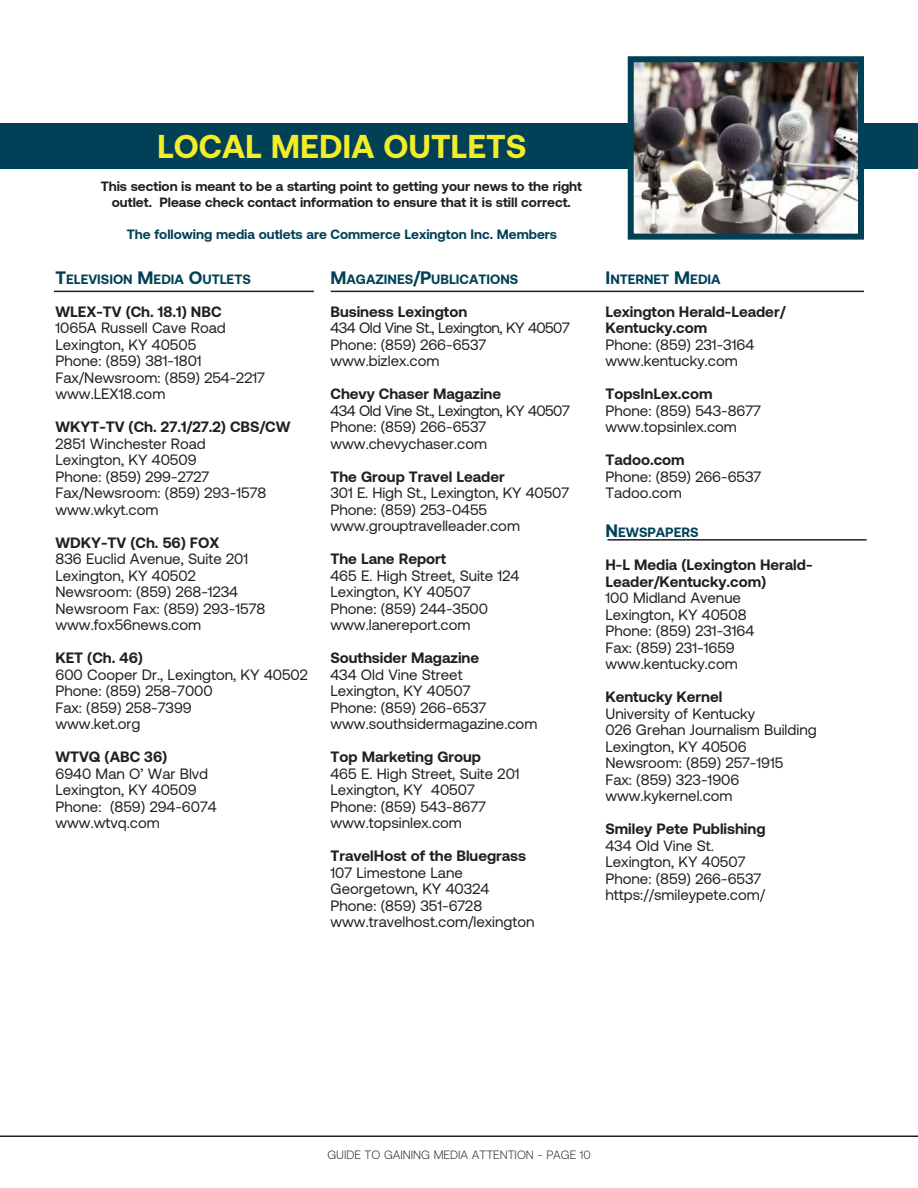
<style>
.page{position:relative;width:918px;height:1188px;background:#fff}
.page>*{position:absolute;margin:0;border:0;box-sizing:border-box;transform-origin:0 0}
.t1{font:700 33px "Aeonik";color:#f3ec28}
.t2{font:15px "Aeonik";color:#231f20}
.t3{font:700 15px/16.5px "Aeonik";color:#231f20}
.t4{font:15px "Aeonik";letter-spacing:-.03em;color:#231f20}
.t5{font:700 13.5px "Aeonik";color:#231f20}
.t6{font:700 13.5px "Aeonik";color:#004157}
.t7{font:300 12px "Aeonik";color:#231f20}
.s1{font-size:18px}
</style>
<div class="page">
<hr style="left:0;top:1135px;width:918px;height:2px;background:#231f20">
<div style="left:0;top:124px;width:918px;height:45px;background:#004157"></div>
<img style="left:635px;top:63px;width:222px;height:170px">
<div style="left:628px;top:56px;width:236px;height:184px;border:6px solid #004157"></div>
<hr style="left:54px;top:291px;width:260px;height:1px;background:#231f20">
<hr style="left:331px;top:291px;width:533px;height:1px;background:#231f20">
<hr style="left:608px;top:539px;width:259px;height:2px;background:#231f20">
<p class="t1" style="left:157px;top:135px;width:371px">LOCAL MEDIA OUTLETS</p>
<p class="t5" style="left:101px;top:181px;width:483px">This section is meant to be a starting point to getting your news to the right</p>
<p class="t5" style="left:112px;top:197px;width:461px">outlet. Please check contact information to ensure that it is still correct.</p>
<p class="t6" style="left:127px;top:229px;width:432px">The following media outlets are Commerce Lexington Inc. Members</p>
<p class="t6" style="left:56px;top:274px;width:197px"><span class="s1">T</span>ELEVISION <span class="s1">M</span>EDIA <span class="s1">O</span>UTLETS</p>
<p class="t3" style="left:56px;top:305px;width:168px">WLEX-TV (Ch. 18.1) NBC</p>
<p class="t2" style="left:56px;top:323px;width:172px">1065A Russell Cave Road</p>
<p class="t2" style="left:56px;top:339px;width:142px">Lexington, KY 40505</p>
<p class="t2" style="left:56px;top:356px;width:148px">Phone: (859) 381-1801</p>
<p class="t2" style="left:56px;top:372px;width:211px">Fax/Newsroom: (859) 254-2217</p>
<p class="t2" style="left:56px;top:389px;width:111px">www.LEX18.com</p>
<p class="t3" style="left:56px;top:420px;width:237px">WKYT-TV (Ch. 27.1/27.2) CBS/CW</p>
<p class="t2" style="left:56px;top:438px;width:152px">2851 Winchester Road</p>
<p class="t2" style="left:56px;top:455px;width:143px">Lexington, KY 40509</p>
<p class="t2" style="left:56px;top:471px;width:155px">Phone: (859) 299-2727</p>
<p class="t2" style="left:56px;top:488px;width:212px">Fax/Newsroom: (859) 293-1578</p>
<p class="t2" style="left:56px;top:504px;width:105px">www.wkyt.com</p>
<p class="t3" style="left:56px;top:536px;width:165px">WDKY-TV (Ch. 56) FOX</p>
<p class="t2" style="left:56px;top:554px;width:194px">836 Euclid Avenue, Suite 201</p>
<p class="t2" style="left:56px;top:570px;width:142px">Lexington, KY 40502</p>
<p class="t2" style="left:56px;top:587px;width:184px">Newsroom: (859) 268-1234</p>
<p class="t2" style="left:56px;top:603px;width:211px">Newsroom Fax: (859) 293-1578</p>
<p class="t2" style="left:56px;top:620px;width:147px">www.fox56news.com</p>
<p class="t3" style="left:56px;top:651px;width:89px">KET (Ch. 46)</p>
<p class="t2" style="left:56px;top:669px;width:254px">600 Cooper Dr., Lexington, KY 40502</p>
<p class="t2" style="left:56px;top:686px;width:159px">Phone: (859) 258-7000</p>
<p class="t2" style="left:56px;top:702px;width:138px">Fax: (859) 258-7399</p>
<p class="t2" style="left:56px;top:719px;width:87px">www.ket.org</p>
<p class="t3" style="left:56px;top:750px;width:113px">WTVQ (ABC 36)</p>
<p class="t2" style="left:56px;top:768px;width:154px">6940 Man O’ War Blvd</p>
<p class="t2" style="left:56px;top:785px;width:143px">Lexington, KY 40509</p>
<p class="t2" style="left:56px;top:801px;width:163px">Phone: (859) 294-6074</p>
<p class="t2" style="left:56px;top:818px;width:106px">www.wtvq.com</p>
<p class="t6" style="left:331px;top:274px;width:189px"><span class="s1">M</span>AGAZINES<span class="s1">/P</span>UBLICATIONS</p>
<p class="t3" style="left:331px;top:305px;width:138px">Business Lexington</p>
<p class="t4" style="left:331px;top:323px;width:241px">434 Old Vine St., Lexington, KY 40507</p>
<p class="t2" style="left:331px;top:339px;width:157px">Phone: (859) 266-6537</p>
<p class="t2" style="left:331px;top:356px;width:110px">www.bizlex.com</p>
<p class="t3" style="left:331px;top:387px;width:172px">Chevy Chaser Magazine</p>
<p class="t4" style="left:331px;top:405px;width:241px">434 Old Vine St., Lexington, KY 40507</p>
<p class="t2" style="left:331px;top:422px;width:157px">Phone: (859) 266-6537</p>
<p class="t2" style="left:331px;top:438px;width:158px">www.chevychaser.com</p>
<p class="t3" style="left:331px;top:470px;width:176px">The Group Travel Leader</p>
<p class="t2" style="left:331px;top:488px;width:240px">301 E. High St., Lexington, KY 40507</p>
<p class="t2" style="left:331px;top:504px;width:158px">Phone: (859) 253-0455</p>
<p class="t2" style="left:331px;top:521px;width:191px">www.grouptravelleader.com</p>
<p class="t3" style="left:331px;top:552px;width:117px">The Lane Report</p>
<p class="t2" style="left:331px;top:570px;width:190px">465 E. High Street, Suite 124</p>
<p class="t2" style="left:331px;top:587px;width:141px">Lexington, KY 40507</p>
<p class="t2" style="left:331px;top:603px;width:159px">Phone: (859) 244-3500</p>
<p class="t2" style="left:331px;top:620px;width:142px">www.lanereport.com</p>
<p class="t3" style="left:331px;top:651px;width:150px">Southsider Magazine</p>
<p class="t2" style="left:331px;top:669px;width:134px">434 Old Vine Street</p>
<p class="t2" style="left:331px;top:686px;width:141px">Lexington, KY 40507</p>
<p class="t2" style="left:331px;top:702px;width:157px">Phone: (859) 266-6537</p>
<p class="t2" style="left:331px;top:719px;width:208px">www.southsidermagazine.com</p>
<p class="t3" style="left:331px;top:750px;width:152px">Top Marketing Group</p>
<p class="t2" style="left:331px;top:768px;width:191px">465 E. High Street, Suite 201</p>
<p class="t2" style="left:331px;top:785px;width:146px">Lexington, KY 40507</p>
<p class="t2" style="left:331px;top:801px;width:157px">Phone: (859) 543-8677</p>
<p class="t2" style="left:331px;top:818px;width:133px">www.topsinlex.com</p>
<p class="t3" style="left:331px;top:849px;width:197px">TravelHost of the Bluegrass</p>
<p class="t2" style="left:331px;top:867px;width:134px">107 Limestone Lane</p>
<p class="t2" style="left:331px;top:884px;width:160px">Georgetown, KY 40324</p>
<p class="t2" style="left:331px;top:900px;width:153px">Phone: (859) 351-6728</p>
<p class="t2" style="left:331px;top:917px;width:206px">www.travelhost.com/lexington</p>
<p class="t6" style="left:606px;top:274px;width:117px"><span class="s1">I</span>NTERNET <span class="s1">M</span>EDIA</p>
<p class="t3" style="left:606px;top:305px;width:181px">Lexington Herald-Leader/<br>Kentucky.com</p>
<p class="t2" style="left:606px;top:339px;width:150px">Phone: (859) 231-3164</p>
<p class="t2" style="left:606px;top:356px;width:134px">www.kentucky.com</p>
<p class="t3" style="left:606px;top:387px;width:109px">TopsInLex.com</p>
<p class="t2" style="left:606px;top:405px;width:157px">Phone: (859) 543-8677</p>
<p class="t2" style="left:606px;top:422px;width:133px">www.topsinlex.com</p>
<p class="t3" style="left:606px;top:453px;width:81px">Tadoo.com</p>
<p class="t2" style="left:606px;top:471px;width:157px">Phone: (859) 266-6537</p>
<p class="t2" style="left:606px;top:488px;width:78px">Tadoo.com</p>
<p class="t6" style="left:606px;top:528px;width:94px"><span class="s1">N</span>EWSPAPERS</p>
<p class="t3" style="left:606px;top:558px;width:209px">H-L Media (Lexington Herald-<br>Leader/Kentucky.com)</p>
<p class="t2" style="left:606px;top:593px;width:137px">100 Midland Avenue</p>
<p class="t2" style="left:606px;top:609px;width:143px">Lexington, KY 40508</p>
<p class="t2" style="left:606px;top:626px;width:150px">Phone: (859) 231-3164</p>
<p class="t2" style="left:606px;top:642px;width:131px">Fax: (859) 231-1659</p>
<p class="t2" style="left:606px;top:659px;width:134px">www.kentucky.com</p>
<p class="t3" style="left:606px;top:690px;width:118px">Kentucky Kernel</p>
<p class="t2" style="left:606px;top:708px;width:151px">University of Kentucky</p>
<p class="t2" style="left:606px;top:725px;width:213px">026 Grehan Journalism Building</p>
<p class="t2" style="left:606px;top:741px;width:143px">Lexington, KY 40506</p>
<p class="t2" style="left:606px;top:758px;width:179px">Newsroom: (859) 257-1915</p>
<p class="t2" style="left:606px;top:774px;width:135px">Fax: (859) 323-1906</p>
<p class="t2" style="left:606px;top:791px;width:129px">www.kykernel.com</p>
<p class="t3" style="left:606px;top:822px;width:162px">Smiley Pete Publishing</p>
<p class="t2" style="left:606px;top:840px;width:110px">434 Old Vine St.</p>
<p class="t2" style="left:606px;top:857px;width:141px">Lexington, KY 40507</p>
<p class="t2" style="left:606px;top:873px;width:157px">Phone: (859) 266-6537</p>
<p class="t2" style="left:606px;top:890px;width:161px">https://smileypete.com/</p>
<p class="t7" style="left:327px;top:1148px;width:265px">GUIDE TO GAINING MEDIA ATTENTION - PAGE 10</p>
</div>
